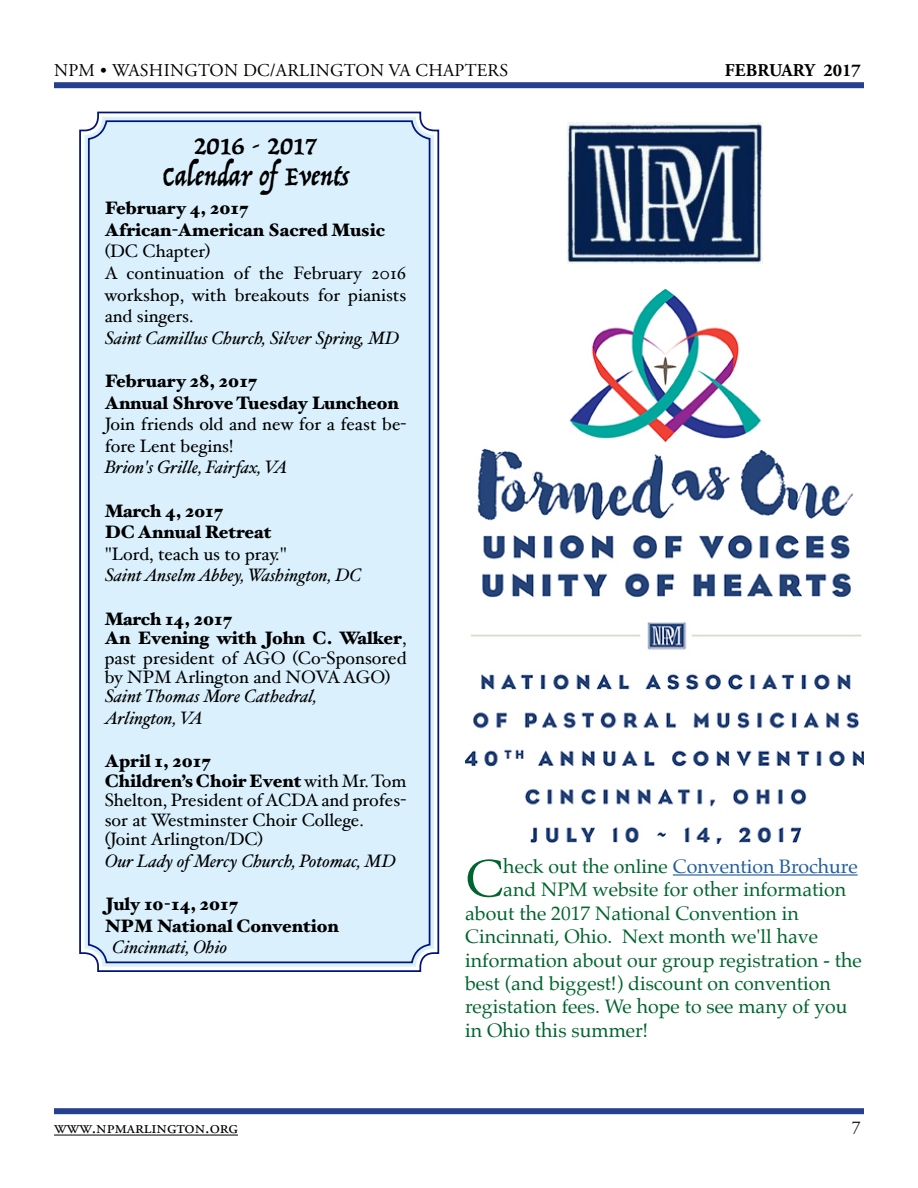
<style>
.page{position:relative;width:918px;height:1188px;background:#fff}
.page>*{position:absolute;margin:0;border:0;box-sizing:border-box;transform-origin:0 0}
.t1{font:54.75px "Adobe Garamond Pro";color:#00642e}
.t2{font:30px "Trattatello";color:#000}
.t3{font:27px "Trattatello";color:#000}
.t4{font:19.5px "Palatino";color:#00642e}
.t5{font:19.5px "Palatino";color:#215e9e}
.t6{font:18px/19.5px "Hoefler Text";color:#000}
.t7{font:italic 18px/21.6px "Hoefler Text";color:#000}
.t8{font:900 18px/21.6px "Hoefler Text";color:#000}
.t9{font:18px "Adobe Garamond Pro";letter-spacing:.015em;color:#000}
.t10{font:700 18px "Adobe Garamond Pro";color:#000}
.s1{font-weight:900}
.s2{color:#00642e}
</style>
<div class="page">
<div style="left:54px;top:82px;width:810px;height:6px;background:#25408f"></div>
<hr style="left:54px;top:1135px;width:184px;height:1px;background:#000">
<div style="left:54px;top:1108px;width:810px;height:6px;background:#25408f"></div>
<hr style="left:673px;top:874px;width:185px;height:2px;background:#215e9e">
<img style="left:465px;top:289px;width:399px;height:555px">
<svg style="left:79px;top:111px;width:361px;height:861px;background:#d6ecfa"></svg>
<div style="left:88px;top:120px;width:342px;height:843px;border:2px solid #00147b;border-radius:18px"></div>
<img style="left:568px;top:122px;width:195px;height:142px">
<p class="t9" style="left:54px;top:60px;width:456px">NPM • WASHINGTON DC/ARLINGTON VA CHAPTERS</p>
<p class="t10" style="left:725px;top:60px;width:138px">FEBRUARY 2017</p>
<h3 class="t3" style="left:194px;top:128px;width:124px">2016 - 2017</h3>
<h2 class="t2" style="left:163px;top:157px;width:187px">Calendar of Events</h2>
<p class="t8" style="left:105px;top:197px;width:282px">February 4, 2017<br>African-American Sacred Music</p>
<p class="t6" style="left:105px;top:240px;width:303px;line-height:21.6px">(DC Chapter)<br>A continuation of the February 2016 workshop, with breakouts for pianists and singers.</p>
<p class="t7" style="left:105px;top:327px;width:296px">Saint Camillus Church, Silver Spring, MD</p>
<p class="t8" style="left:105px;top:370px;width:296px">February 28, 2017<br>Annual Shrove Tuesday Luncheon</p>
<p class="t6" style="left:105px;top:413px;width:303px;line-height:21.6px">Join friends old and new for a feast be&shy;fore Lent begins!</p>
<p class="t7" style="left:105px;top:456px;width:185px">Brion's Grille, Fairfax, VA</p>
<p class="t8" style="left:105px;top:500px;width:168px">March 4, 2o17<br>DC Annual Retreat</p>
<p class="t6" style="left:105px;top:544px;width:184px">"Lord, teach us to pray."</p>
<p class="t7" style="left:105px;top:564px;width:258px">Saint Anselm Abbey, Washington, DC</p>
<p class="t6" style="left:105px;top:609px;width:303px"><span class="s1">March 14, 2017<br>An Evening with John C. Walker</span>, past president of AGO (Co-Sponsored by NPM Arlington and NOVA AGO)</p>
<p class="t7" style="left:105px;top:685px;width:214px">Saint Thomas More Cathedral,<br>Arlington, VA</p>
<p class="t6" style="left:105px;top:751px;width:303px"><span class="s1">April 1, 2017<br>Children’s Choir Event</span> with Mr. Tom<br>Shelton, President of ACDA and profes&shy;sor at Westminster Choir College. (Joint Arlington/DC)</p>
<p class="t7" style="left:105px;top:850px;width:293px">Our Lady of Mercy Church, Potomac, MD</p>
<p class="t8" style="left:105px;top:893px;width:236px">July 10-14, 2017<br>NPM National Convention</p>
<p class="t7" style="left:112px;top:936px;width:117px">Cincinnati, Ohio</p>
<h1 class="t1" style="left:465px;top:846px;width:40px">C</h1>
<p class="t5" style="left:503px;top:850px;width:356px"><span class="s2">heck out the online</span> Convention Brochure</p>
<p class="t4" style="left:503px;top:874px;width:344px">and NPM website for other information</p>
<p class="t4" style="left:465px;top:897px;width:335px">about the 2017 National Convention in</p>
<p class="t4" style="left:465px;top:920px;width:355px">Cincinnati, Ohio. Next month we'll have</p>
<p class="t4" style="left:465px;top:944px;width:398px">information about our group registration - the</p>
<p class="t4" style="left:465px;top:967px;width:367px">best (and biggest!) discount on convention</p>
<p class="t4" style="left:465px;top:991px;width:384px">registation fees. We hope to see many of you</p>
<p class="t4" style="left:465px;top:1014px;width:185px">in Ohio this summer!</p>
<p class="t9" style="left:54px;top:1117px;width:186px">www.npmarlington.org</p>
<p class="t9" style="left:852px;top:1117px;width:10px">7</p>
</div>
